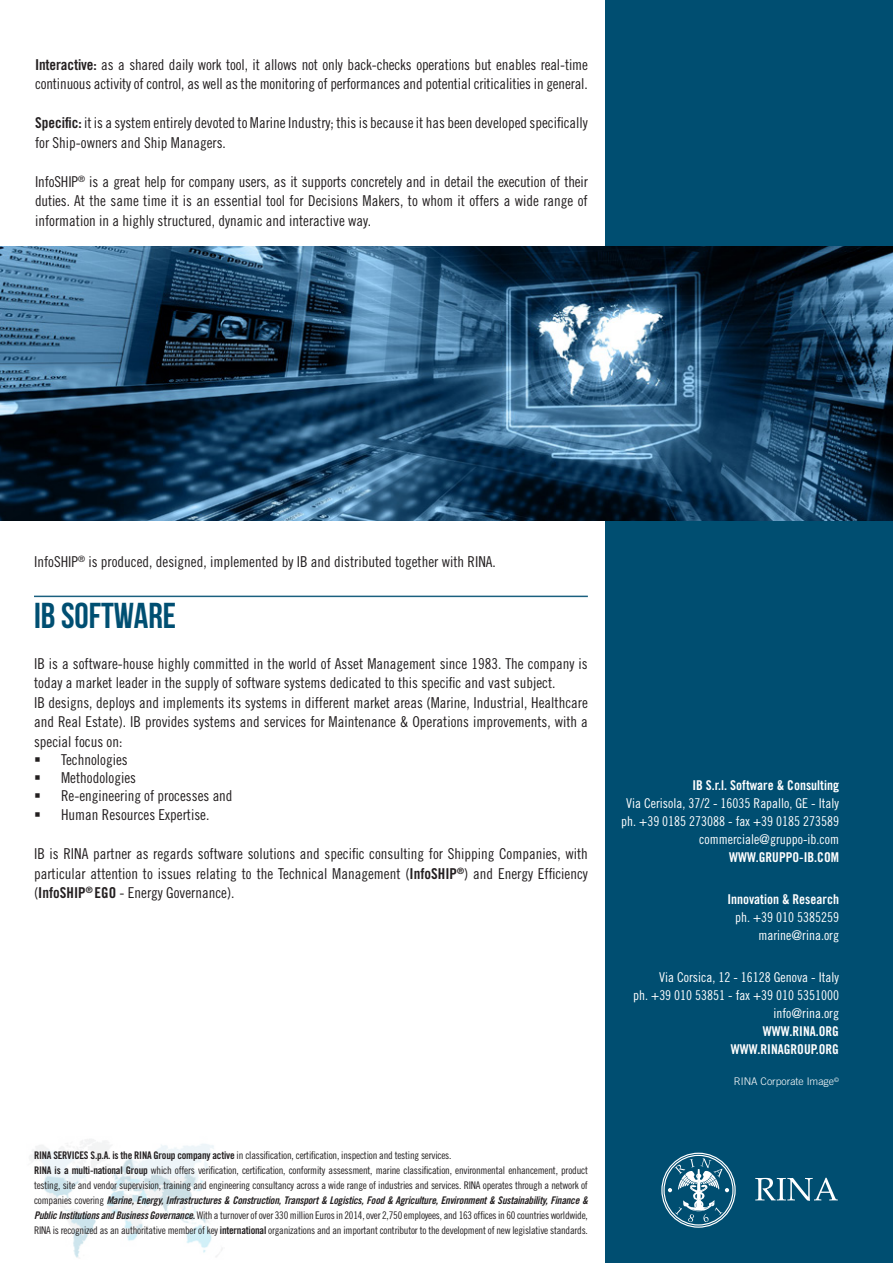
<style>
.page{position:relative;width:893px;height:1263px;background:#fff}
.page>*{position:absolute;margin:0;border:0;box-sizing:border-box;transform-origin:0 0}
.t1{font:36px "Bebas Neue";color:#004f72}
.t2{font:15px/19.5px "Trade Gothic LT Std Cn 18";color:#231f20}
.Retro_Cover{font:13.5px "Trade Gothic LT Std Cn 18";color:#fff}
.Retro_Cover-2{font:13.5px "Trade Gothic LT Std Bd Cn 20";color:#fff}
.t3{font:10.5px/15px "Trade Gothic LT Std Cn 18";letter-spacing:-.02em;color:#231f20;text-align:justify}
.t4{font:300 10.5px "Trade Gothic LT Std";color:#fff}
.s1{font-family:"Trade Gothic LT Std Bd Cn 20"}
.s2{font-family:"Trade Gothic LT Std Bd Cn 20 Obl"}
</style>
<div class="page">
<div style="left:605px;top:0;width:288px;height:1263px;background:#004e71"></div>
<img style="left:29px;top:1139px;width:194px;height:119px">
<div style="left:661px;top:1153px;width:75px;height:75px;border:1px solid #fff;border-radius:50%"></div>
<div style="left:663px;top:1155px;width:71px;height:70px;border:1px solid #fff;border-radius:50%"></div>
<svg style="left:668px;top:1158px;width:61px;height:64px"></svg>
<svg style="left:755px;top:1178px;width:83px;height:23px"></svg>
<img style="left:0;top:247px;width:893px;height:274px">
<hr style="left:34px;top:596px;width:554px;height:1px;background:#004e71">
<p class="t2" style="left:35px;top:54px;width:554px"><span class="s1">Interactive:</span> as a shared daily work tool, it allows not only back-checks operations but enables real-time continuous activity of control, as well as the monitoring of performances and potential criticalities in general.</p>
<p class="t2" style="left:35px;top:113px;width:554px"><span class="s1">Specific:</span> it is a system entirely devoted to Marine Industry; this is because it has been developed specifically for Ship-owners and Ship Managers.</p>
<p class="t2" style="left:35px;top:171px;width:554px;text-align:justify">InfoSHIP<sup>®</sup> is a great help for company users, as it supports concretely and in detail the execution of their duties. At the same time it is an essential tool for Decisions Makers, to whom it offers a wide range of information in a highly structured, dynamic and interactive way.</p>
<p class="t2" style="left:34px;top:552px;width:463px">InfoSHIP<sup>®</sup> is produced, designed, implemented by IB and distributed together with RINA.</p>
<p class="t1" style="left:34px;top:596px;width:144px">IB SOFTWARE</p>
<p class="t2" style="left:34px;top:654px;width:555px">IB is a software-house highly committed in the world of Asset Management since 1983. The company is today a market leader in the supply of software systems dedicated to this specific and vast subject.</p>
<p class="t2" style="left:34px;top:693px;width:555px;text-align:justify">IB designs, deploys and implements its systems in different market areas (Marine, Industrial, Healthcare and Real Estate). IB provides systems and services for Maintenance &amp; Operations improvements, with a special focus on:</p>
<p class="t2" style="left:61px;top:750px;width:68px">Technologies</p>
<p class="t2" style="left:61px;top:768px;width:76px">Methodologies</p>
<p class="t2" style="left:61px;top:786px;width:173px">Re-engineering of processes and</p>
<p class="t2" style="left:61px;top:805px;width:150px">Human Resources Expertise.</p>
<p class="t2" style="left:34px;top:844px;width:555px;text-align:justify">IB is RINA partner as regards software solutions and specific consulting for Shipping Companies, with particular attention to issues relating to the Technical Management (<span class="s1">InfoSHIP</span><sup>®</sup>) and Energy Efficiency (<span class="s1">InfoSHIP</span><sup>®</sup> <span class="s1">EGO</span> - Energy Governance).</p>
<p class="t3" style="left:34px;top:1148px;width:419px"><span class="s1">RINA SERVICES S.p.A. is the RINA Group company active</span> in classification, certification, inspection and testing services.</p>
<p class="t3" style="left:34px;top:1163px;width:555px"><span class="s1">RINA is a multi-national Group</span> which offers verification, certification, conformity assessment, marine classification, environmental enhancement, product testing, site and vendor supervision, training and engineering consultancy across a wide range of industries and services. RINA operates through a network of companies covering <span class="s2">Marine, Energy, Infrastructures &amp; Construction, Transport &amp; Logistics, Food &amp; Agriculture, Environment &amp; Sustainability, Finance &amp; Public Institutions and Business Governance.</span> With a turnover of over 330 million Euros in 2014, over 2,750 employees, and 163 offices in 60 countries worldwide, RINA is recognized as an authoritative member of key <span class="s1">international</span> organizations and an important contributor to the development of new legislative standards.</p>
<p class="Retro_Cover-2" style="left:692px;top:777px;width:148px">IB S.r.l. Software &amp; Consulting</p>
<p class="Retro_Cover" style="left:626px;top:795px;width:214px">Via Cerisola, 37/2 - 16035 Rapallo, GE - Italy</p>
<p class="Retro_Cover" style="left:621px;top:813px;width:219px">ph. +39 0185 273088 - fax +39 0185 273589</p>
<p class="Retro_Cover" style="left:699px;top:831px;width:141px">commerciale@gruppo-ib.com</p>
<p class="Retro_Cover-2" style="left:729px;top:849px;width:112px">WWW.GRUPPO-IB.COM</p>
<p class="Retro_Cover-2" style="left:727px;top:891px;width:113px">Innovation &amp; Research</p>
<p class="Retro_Cover" style="left:735px;top:909px;width:106px">ph. +39 010 5385259</p>
<p class="Retro_Cover" style="left:758px;top:927px;width:82px">marine@rina.org</p>
<p class="Retro_Cover" style="left:659px;top:969px;width:181px">Via Corsica, 12 - 16128 Genova - Italy</p>
<p class="Retro_Cover" style="left:633px;top:987px;width:207px">ph. +39 010 53851 - fax +39 010 5351000</p>
<p class="Retro_Cover" style="left:773px;top:1005px;width:67px">info@rina.org</p>
<p class="Retro_Cover-2" style="left:763px;top:1023px;width:78px">WWW.RINA.ORG</p>
<p class="Retro_Cover-2" style="left:731px;top:1041px;width:110px">WWW.RINAGROUP.ORG</p>
<p class="t4" style="left:734px;top:1075px;width:107px">RINA Corporate Image<sup>©</sup></p>
</div>
